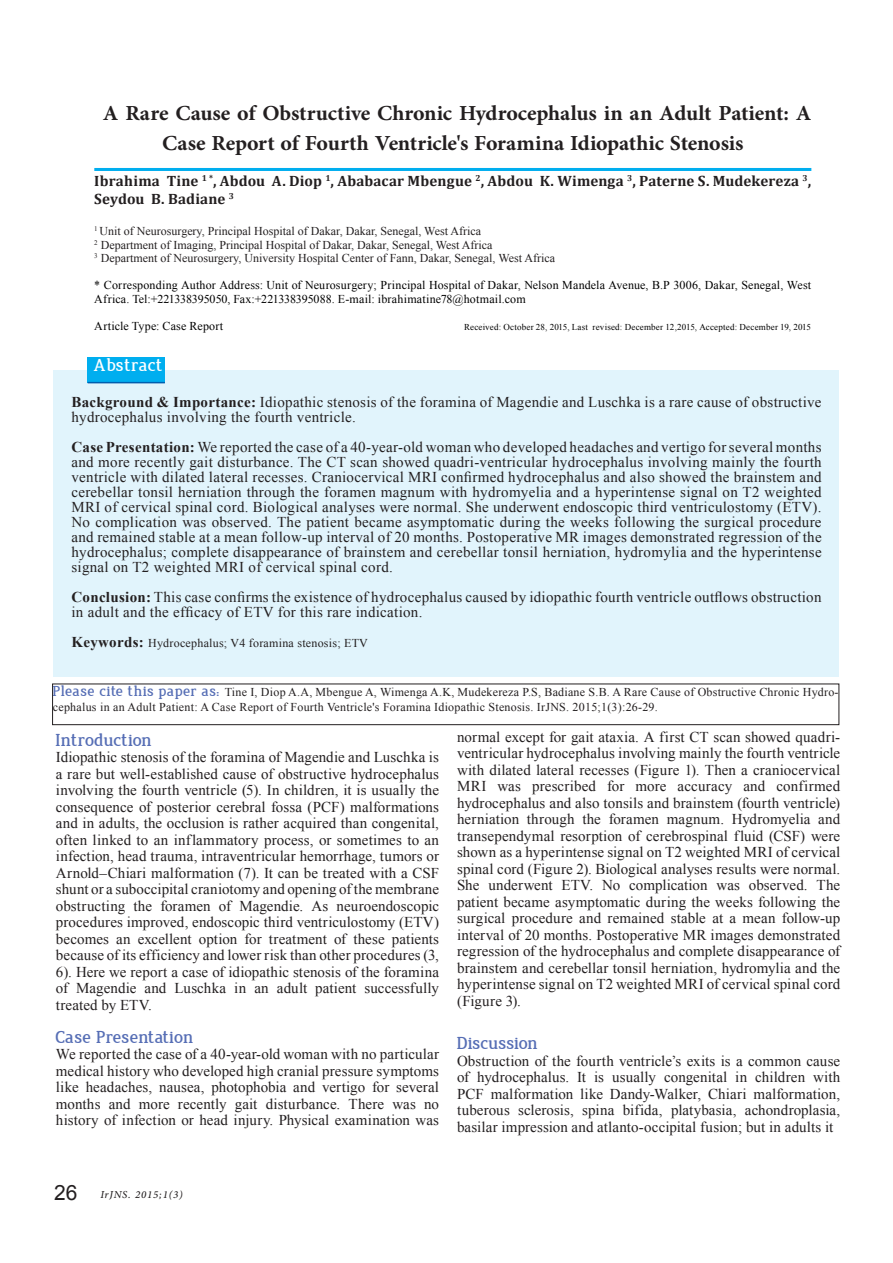
<style>
.page{position:relative;width:893px;height:1263px;background:#fff}
.page>*{position:absolute;margin:0;border:0;box-sizing:border-box;transform-origin:0 0}
.t1{font:700 30px/30px "Adobe Arabic";letter-spacing:-.005em;color:#231f20;text-align:center}
.t2{font:21px "Arial";color:#231f20}
.t3{font:700 18px "Jura";letter-spacing:-.01em;color:#566eb5}
.t4{font:700 18px "Jura";color:#fff}
.t5{font:15px/16.5px "Times New Roman";letter-spacing:.02em;color:#231f20;text-align:justify}
.t6{font:700 15px/18px "Cambria";letter-spacing:.01em;color:#231f20}
.t7{font:italic 15px "Adobe Arabic";letter-spacing:.05em;color:#231f20}
.t8{font:12px/15px "Times New Roman";letter-spacing:.02em;color:#231f20}
.t9{font:12px "Times New Roman";color:#231f20}
.t10{font:12px/13.5px "Times New Roman";letter-spacing:.01em;color:#000}
.t11{font:9px "Times New Roman";letter-spacing:.02em;color:#000}
.s1{font-weight:700}
.s2{font-weight:700;font-size:15px}
.s3{font-family:"Jura";font-weight:700;font-size:15px;color:#566eb5}
</style>
<div class="page">
<div style="left:54px;top:370px;width:785px;height:307px;background:#e1f4fc"></div>
<div style="left:88px;top:357px;width:77px;height:26px;background:#00aeef"></div>
<hr style="left:88px;top:382px;width:77px;height:1px;background:#015fae">
<div style="left:52px;top:684px;width:787px;height:41px;border:1px solid #231f20"></div>
<hr style="left:94px;top:168px;width:717px;height:3px;background:#00aeef">
<p class="t1" style="left:103px;top:94px;width:710px">A Rare Cause of Obstructive Chronic Hydrocephalus in an Adult Patient: A<br>Case Report of Fourth Ventricle's Foramina Idiopathic Stenosis</p>
<p class="t6" style="left:94px;top:171px;width:719px">Ibrahima Tine <sup>1</sup> <sup>*</sup>, Abdou A. Diop <sup>1</sup>, Ababacar Mbengue <sup>2</sup>, Abdou K. Wimenga <sup>3</sup>, Paterne S. Mudekereza <sup>3</sup>,<br>Seydou B. Badiane <sup>3</sup></p>
<p class="t9" style="left:94px;top:223px;width:388px"><sup>1</sup> Unit of Neurosurgery, Principal Hospital of Dakar, Dakar, Senegal, West Africa</p>
<p class="t9" style="left:94px;top:237px;width:400px"><sup>2</sup> Department of Imaging, Principal Hospital of Dakar, Dakar, Senegal, West Africa</p>
<p class="t9" style="left:94px;top:250px;width:462px"><sup>3</sup> Department of Neurosurgery, University Hospital Center of Fann, Dakar, Senegal, West Africa</p>
<p class="t10" style="left:94px;top:278px;width:718px">* Corresponding Author Address: Unit of Neurosurgery; Principal Hospital of Dakar, Nelson Mandela Avenue, B.P 3006, Dakar, Senegal, West<br>Africa. Tel:+221338395050, Fax:+221338395088. E-mail: ibrahimatine78@hotmail.com</p>
<p class="t10" style="left:94px;top:319px;width:130px">Article Type: Case Report</p>
<p class="t11" style="left:464px;top:321px;width:348px">Received: October 28, 2015, Last revised: December 12,2015, Accepted: December 19, 2015</p>
<p class="t4" style="left:94px;top:356px;width:70px">Abstract</p>
<p class="t5" style="left:71px;top:394px;width:752px;line-height:15px"><span class="s1">Background &amp; Importance:</span> Idiopathic stenosis of the foramina of Magendie and Luschka is a rare cause of obstructive hydrocephalus involving the fourth ventricle.</p>
<p class="t5" style="left:71px;top:439px;width:752px;line-height:15px"><span class="s1">Case Presentation:</span> We reported the case of a 40-year-old woman who developed headaches and vertigo for several months and more recently gait disturbance. The CT scan showed quadri-ventricular hydrocephalus involving mainly the fourth ventricle with dilated lateral recesses. Craniocervical MRI confirmed hydrocephalus and also showed the brainstem and cerebellar tonsil herniation through the foramen magnum with hydromyelia and a hyperintense signal on T2 weighted MRI of cervical spinal cord. Biological analyses were normal. She underwent endoscopic third ventriculostomy (ETV).<br>No complication was observed. The patient became asymptomatic during the weeks following the surgical procedure and remained stable at a mean follow-up interval of 20 months. Postoperative MR images demonstrated regression of the hydrocephalus; complete disappearance of brainstem and cerebellar tonsil herniation, hydromylia and the hyperintense signal on T2 weighted MRI of cervical spinal cord.</p>
<p class="t5" style="left:71px;top:589px;width:752px;line-height:15px"><span class="s1">Conclusion:</span> This case confirms the existence of hydrocephalus caused by idiopathic fourth ventricle outflows obstruction in adult and the efficacy of ETV for this rare indication.</p>
<p class="t8" style="left:71px;top:635px;width:298px"><span class="s2">Keywords:</span> Hydrocephalus; V4 foramina stenosis; ETV</p>
<p class="t8" style="left:53px;top:684px;width:787px"><span class="s3">Please cite this paper as:</span> Tine I, Diop A.A, Mbengue A, Wimenga A.K, Mudekereza P.S, Badiane S.B. A Rare Cause of Obstructive Chronic Hydro&shy;cephalus in an Adult Patient: A Case Report of Fourth Ventricle's Foramina Idiopathic Stenosis. IrJNS. 2015;1(3):26-29.</p>
<p class="t3" style="left:56px;top:730px;width:98px">Introduction</p>
<p class="t5" style="left:56px;top:748px;width:385px">Idiopathic stenosis of the foramina of Magendie and Luschka is a rare but well-established cause of obstructive hydrocephalus involving the fourth ventricle (5). In children, it is usually the consequence of posterior cerebral fossa (PCF) malformations and in adults, the occlusion is rather acquired than congenital, often linked to an inflammatory process, or sometimes to an infection, head trauma, intraventricular hemorrhage, tumors or Arnold–Chiari malformation (7). It can be treated with a CSF shunt or a suboccipital craniotomy and opening of the membrane obstructing the foramen of Magendie. As neuroendoscopic procedures improved, endoscopic third ventriculostomy (ETV) becomes an excellent option for treatment of these patients because of its efficiency and lower risk than other procedures (3, 6). Here we report a case of idiopathic stenosis of the foramina of Magendie and Luschka in an adult patient successfully treated by ETV.</p>
<p class="t3" style="left:56px;top:1027px;width:140px">Case Presentation</p>
<p class="t5" style="left:56px;top:1045px;width:385px">We reported the case of a 40-year-old woman with no particular medical history who developed high cranial pressure symptoms like headaches, nausea, photophobia and vertigo for several months and more recently gait disturbance. There was no history of infection or head injury. Physical examination was</p>
<p class="t5" style="left:457px;top:728px;width:385px">normal except for gait ataxia. A first CT scan showed quadri&shy;ventricular hydrocephalus involving mainly the fourth ventricle with dilated lateral recesses (Figure 1). Then a craniocervical MRI was prescribed for more accuracy and confirmed hydrocephalus and also tonsils and brainstem (fourth ventricle) herniation through the foramen magnum. Hydromyelia and transependymal resorption of cerebrospinal fluid (CSF) were shown as a hyperintense signal on T2 weighted MRI of cervical spinal cord (Figure 2). Biological analyses results were normal.<br>She underwent ETV. No complication was observed. The patient became asymptomatic during the weeks following the surgical procedure and remained stable at a mean follow-up interval of 20 months. Postoperative MR images demonstrated regression of the hydrocephalus and complete disappearance of brainstem and cerebellar tonsil herniation, hydromylia and the hyperintense signal on T2 weighted MRI of cervical spinal cord (Figure 3).</p>
<p class="t3" style="left:457px;top:1034px;width:83px">Discussion</p>
<p class="t5" style="left:457px;top:1052px;width:385px">Obstruction of the fourth ventricle’s exits is a common cause of hydrocephalus. It is usually congenital in children with PCF malformation like Dandy-Walker, Chiari malformation, tuberous sclerosis, spina bifida, platybasia, achondroplasia, basilar impression and atlanto-occipital fusion; but in adults it</p>
<p class="t2" style="left:54px;top:1178px;width:25px">26</p>
<p class="t7" style="left:100px;top:1184px;width:84px">IrJNS. 2015;1(3)</p>
</div>
